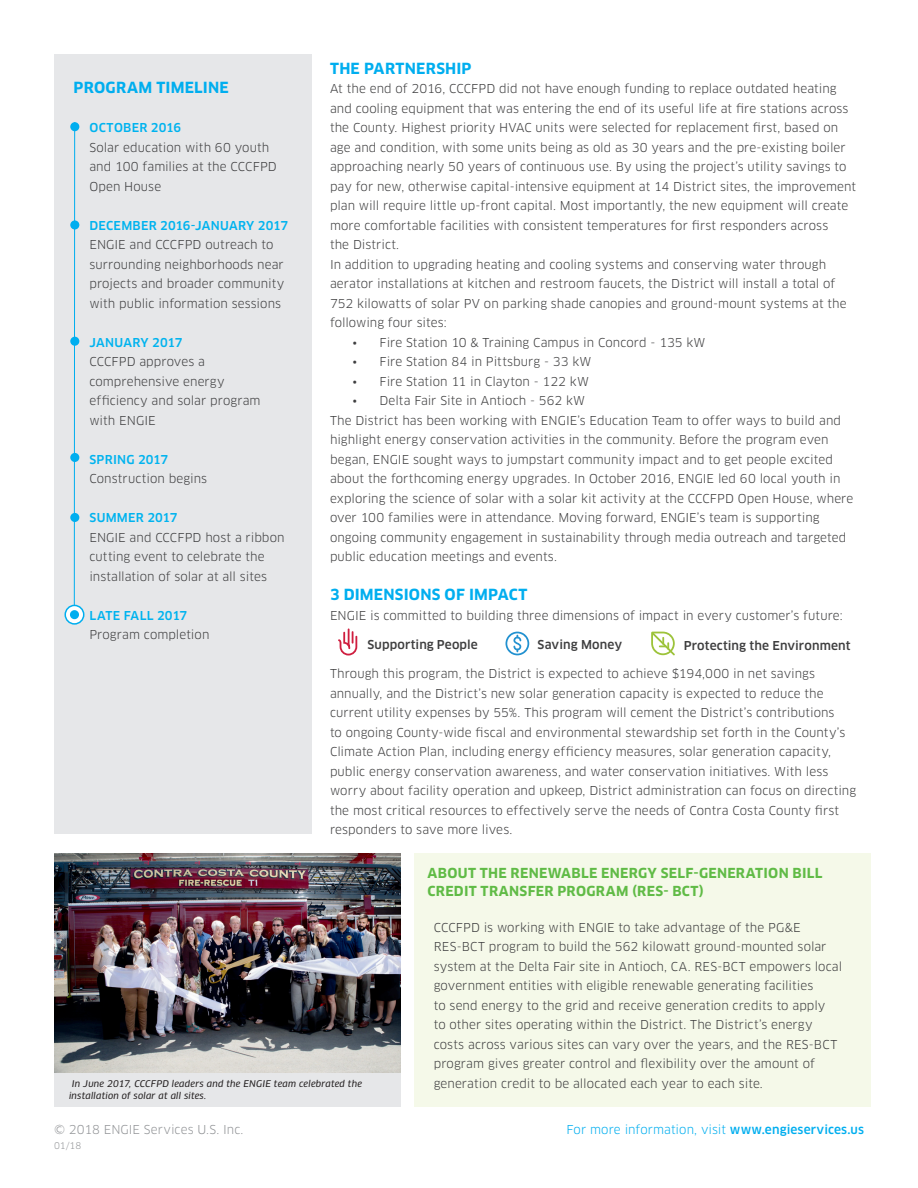
<style>
.page{position:relative;width:918px;height:1188px;background:#fff}
.page>*{position:absolute;margin:0;border:0;box-sizing:border-box;transform-origin:0 0}
.t1{font:700 15px "Clan OT";letter-spacing:.015em;color:#00aeef}
.Callout_H2{font:700 13.5px/18px "Clan OT";letter-spacing:.02em;color:#60bb46}
.Body{font:12px/19.5px "Clan OT";letter-spacing:.005em;color:#3e3e3f}
.t2{font:500 12px "Clan OT";letter-spacing:.015em;color:#00b3ef}
.Body-2{font:500 12px "Clan OT";letter-spacing:.01em;color:#3e3e3f}
.t3{font:12px "Clan Pro";color:#00aeef}
.t4{font:12px "Clan Pro";letter-spacing:.005em;color:#939598}
.Body-3{font:italic 9px/12px "Clan OT News";letter-spacing:.02em;color:#231f20}
.t5{font:9px "Clan Pro";color:#939598}
.s1{font-weight:500}
</style>
<div class="page">
<div style="left:54px;top:54px;width:258px;height:780px;background:#e6e7e9"></div>
<div style="left:414px;top:854px;width:456px;height:253px;background:#f5f9e9"></div>
<div style="left:54px;top:854px;width:346px;height:253px;background:#e6e7e9"></div>
<img style="left:54px;top:854px;width:346px;height:219px">
<hr style="left:74px;top:122px;width:1px;height:497px;background:#00aeef">
<svg style="left:65px;top:605px;width:19px;height:19px"></svg>
<div style="left:64px;top:605px;width:20px;height:20px;border:2px solid #00aeef;border-radius:50%"></div>
<div style="left:70px;top:122px;width:9px;height:9px;background:#00aeef;border-radius:50%"></div>
<div style="left:70px;top:220px;width:9px;height:10px;background:#00aeef;border-radius:50%"></div>
<div style="left:70px;top:337px;width:9px;height:9px;background:#00aeef;border-radius:50%"></div>
<div style="left:70px;top:453px;width:9px;height:9px;background:#00aeef;border-radius:50%"></div>
<div style="left:70px;top:513px;width:9px;height:9px;background:#00aeef;border-radius:50%"></div>
<div style="left:70px;top:610px;width:9px;height:9px;background:#00aeef;border-radius:50%"></div>
<svg style="left:338px;top:628px;width:19px;height:28px"></svg>
<svg style="left:506px;top:632px;width:23px;height:23px"></svg>
<svg style="left:651px;top:632px;width:24px;height:23px"></svg>
<h2 class="t1" style="left:74px;top:79px;width:157px">PROGRAM TIMELINE</h2>
<h3 class="t2" style="left:89px;top:121px;width:93px">OCTOBER 2016</h3>
<p class="Body" style="left:89px;top:137px;width:189px">Solar education with 60 youth and 100 families at the CCCFPD<br>Open House</p>
<h3 class="t2" style="left:89px;top:218px;width:200px">DECEMBER 2016-JANUARY 2017</h3>
<p class="Body" style="left:89px;top:235px;width:196px">ENGIE and CCCFPD outreach to surrounding neighborhoods near projects and broader community with public information sessions</p>
<h3 class="t2" style="left:89px;top:335px;width:94px">JANUARY 2017</h3>
<p class="Body" style="left:89px;top:352px;width:173px">CCCFPD approves a comprehensive energy efficiency and solar program with ENGIE</p>
<h3 class="t2" style="left:89px;top:452px;width:80px">SPRING 2017</h3>
<p class="Body" style="left:89px;top:469px;width:119px">Construction begins</p>
<h3 class="t2" style="left:89px;top:511px;width:90px">SUMMER 2017</h3>
<p class="Body" style="left:89px;top:527px;width:197px">ENGIE and CCCFPD host a ribbon cutting event to celebrate the installation of solar at all sites</p>
<h3 class="t2" style="left:89px;top:608px;width:99px">LATE FALL 2017</h3>
<p class="Body" style="left:89px;top:625px;width:121px">Program completion</p>
<h2 class="t1" style="left:330px;top:59px;width:143px">THE PARTNERSHIP</h2>
<p class="Body" style="left:330px;top:79px;width:528px">At the end of 2016, CCCFPD did not have enough funding to replace outdated heating and cooling equipment that was entering the end of its useful life at fire stations across the County. Highest priority HVAC units were selected for replacement first, based on age and condition, with some units being as old as 30 years and the pre-existing boiler approaching nearly 50 years of continuous use. By using the project’s utility savings to pay for new, otherwise capital-intensive equipment at 14 District sites, the improvement plan will require little up-front capital. Most importantly, the new equipment will create more comfortable facilities with consistent temperatures for first responders across<br>the District.</p>
<p class="Body" style="left:330px;top:254px;width:518px">In addition to upgrading heating and cooling systems and conserving water through aerator installations at kitchen and restroom faucets, the District will install a total of 752 kilowatts of solar PV on parking shade canopies and ground-mount systems at the following four sites:</p>
<p class="Body" style="left:352px;top:332px;width:355px">• Fire Station 10 &amp; Training Campus in Concord - 135 kW</p>
<p class="Body" style="left:352px;top:352px;width:240px">• Fire Station 84 in Pittsburg - 33 kW</p>
<p class="Body" style="left:352px;top:371px;width:238px">• Fire Station 11 in Clayton - 122 kW</p>
<p class="Body" style="left:352px;top:391px;width:234px">• Delta Fair Site in Antioch - 562 kW</p>
<p class="Body" style="left:330px;top:410px;width:525px">The District has been working with ENGIE’s Education Team to offer ways to build and highlight energy conservation activities in the community. Before the program even began, ENGIE sought ways to jumpstart community impact and to get people excited about the forthcoming energy upgrades. In October 2016, ENGIE led 60 local youth in exploring the science of solar with a solar kit activity at the CCCFPD Open House, where over 100 families were in attendance. Moving forward, ENGIE’s team is supporting ongoing community engagement in sustainability through media outreach and targeted public education meetings and events.</p>
<h2 class="t1" style="left:330px;top:586px;width:199px">3 DIMENSIONS OF IMPACT</h2>
<p class="Body" style="left:330px;top:605px;width:514px">ENGIE is committed to building three dimensions of impact in every customer’s future:</p>
<p class="Body-2" style="left:368px;top:638px;width:112px">Supporting People</p>
<p class="Body-2" style="left:538px;top:638px;width:86px">Saving Money</p>
<p class="Body-2" style="left:684px;top:638px;width:168px">Protecting the Environment</p>
<p class="Body" style="left:330px;top:664px;width:528px">Through this program, the District is expected to achieve $194,000 in net savings annually, and the District’s new solar generation capacity is expected to reduce the current utility expenses by 55%. This program will cement the District’s contributions<br>to ongoing County-wide fiscal and environmental stewardship set forth in the County’s Climate Action Plan, including energy efficiency measures, solar generation capacity, public energy conservation awareness, and water conservation initiatives. With less worry about facility operation and upkeep, District administration can focus on directing the most critical resources to effectively serve the needs of Contra Costa County first responders to save more lives.</p>
<p class="Body-3" style="left:69px;top:1078px;width:295px;text-indent:3px">In June 2017, CCCFPD leaders and the ENGIE team celebrated the installation of solar at all sites.</p>
<p class="t4" style="left:54px;top:1122px;width:191px">© 2018 ENGIE Services U.S. Inc.</p>
<p class="t5" style="left:54px;top:1140px;width:29px">01/18</p>
<p class="Callout_H2" style="left:428px;top:864px;width:396px">ABOUT THE RENEWABLE ENERGY SELF-GENERATION BILL<br>CREDIT TRANSFER PROGRAM (RES- BCT)</p>
<p class="Body" style="left:434px;top:917px;width:410px">CCCFPD is working with ENGIE to take advantage of the PG&amp;E RES-BCT program to build the 562 kilowatt ground-mounted solar system at the Delta Fair site in Antioch, CA. RES-BCT empowers local government entities with eligible renewable generating facilities<br>to send energy to the grid and receive generation credits to apply<br>to other sites operating within the District. The District’s energy costs across various sites can vary over the years, and the RES-BCT program gives greater control and flexibility over the amount of generation credit to be allocated each year to each site.</p>
<p class="t3" style="left:566px;top:1122px;width:299px">For more information, visit <span class="s1">www.engieservices.us</span></p>
</div>
